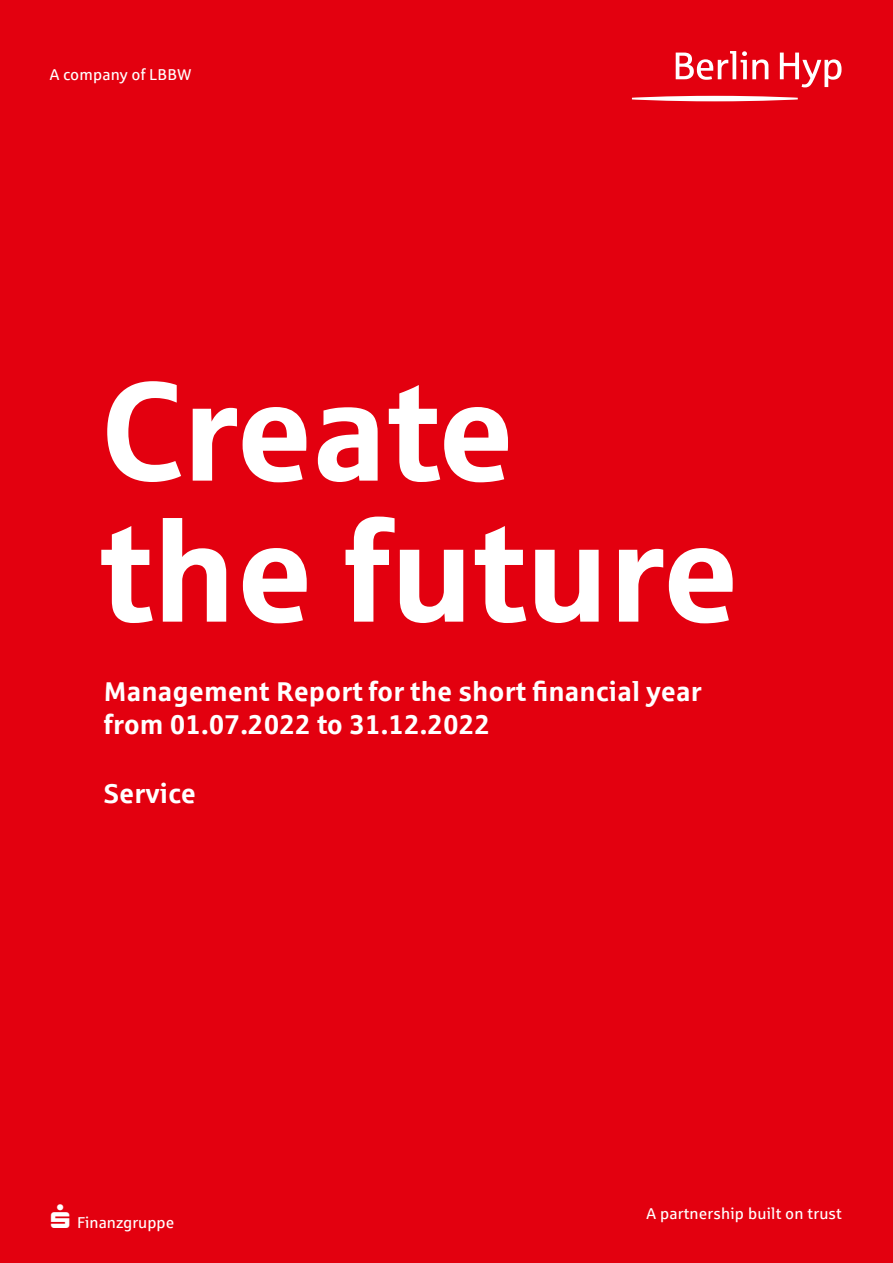
<style>
.page{position:relative;width:893px;height:1263px;background:#e3000f}
.page>*{position:absolute;margin:0;border:0;box-sizing:border-box;transform-origin:0 0}
.t1{font:700 141px/141px "Sparkasse Rg";letter-spacing:-.01em;color:#fff}
.t2{font:700 27.15px/32.7px "Sparkasse Rg";color:#fff}
.t3{font:15.75px "Sparkasse Rg";letter-spacing:.01em;color:#fff}
</style>
<div class="page">
<svg style="left:676px;top:51px;width:165px;height:36px"></svg>
<svg style="left:632px;top:96px;width:166px;height:5px"></svg>
<p class="t3" style="left:50px;top:64px;width:143px">A company of LBBW</p>
<h1 class="t1" style="left:99px;top:355px;width:642px">Create the future</h1>
<p class="t2" style="left:104px;top:674px;width:599px">Management Report for the short financial year from 01.07.2022 to 31.12.2022</p>
<p class="t2" style="left:104px;top:776px;width:93px">Service</p>
<p class="t3" style="left:77px;top:1213px;width:99px">Finanzgruppe</p>
<p class="t3" style="left:646px;top:1204px;width:197px">A partnership built on trust</p>
</div>
